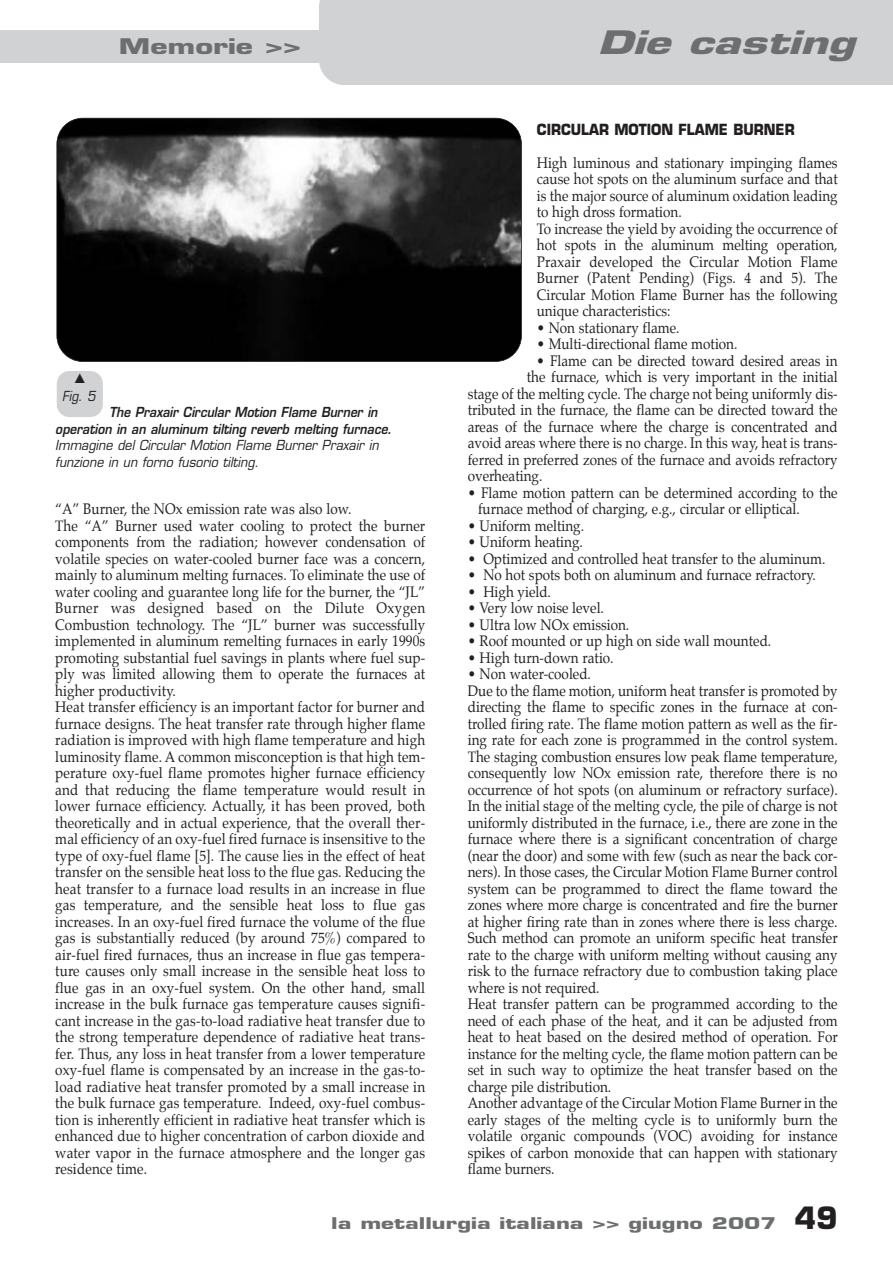
<style>
.page{position:relative;width:893px;height:1263px;background:#fff}
.page>*{position:absolute;margin:0;border:0;box-sizing:border-box;transform-origin:0 0}
.t1{font:italic 700 31.5px "Eurostile";color:#6c6e70;scale:1.43 1}
.t2{font:700 21px "Eurostile";color:#6c6e70;scale:1.43 1}
.t3{font:700 15.75px "Eurostile";color:#6c6e70;scale:1.43 1}
.t4{font:15px/16.5px "Palatino";color:#231f20;scale:.9 1}
.t5{font:700 15px "Eurostile";color:#231f20;scale:.9 1}
.t6{font:italic 600 13.5px/16.5px "Eurostile";color:#231f20;scale:.9 1}
.t7{font:italic 13.5px/18px "Eurostile";color:#231f20;text-align:center;scale:.9 1}
.s1{font-weight:400}
.s2{font-size:30px;color:#231f20}
</style>
<div class="page">
<div style="left:319px;top:0;width:574px;height:85px;background:#d1d2d4"></div>
<div style="left:0;top:30px;width:383px;height:32px;background:#d1d2d4"></div>
<img style="left:57px;top:118px;width:464px;height:243px;border-radius:26px">
<div style="left:56px;top:118px;width:466px;height:244px;border:2px solid #231f20;border-radius:26px"></div>
<div style="left:57px;top:371px;width:46px;height:46px;background:#d1d2d4;border-radius:13px"></div>
<p class="t2" style="left:119px;top:39px;width:129px">Memorie &gt;&gt;</p>
<p class="t7" style="left:62px;top:370px;width:41px">▲<br>Fig. 5</p>
<p class="t6" style="left:55px;top:405px;width:378px;text-indent:54px">The Praxair Circular Motion Flame Burner in operation in an aluminum tilting reverb melting furnace.<br><span class="s1">Immagine del Circular Motion Flame Burner Praxair in funzione in un forno fusorio tilting.</span></p>
<p class="t4" style="left:55px;top:502px;width:413px">“A” Burner, the NOx emission rate was also low.<br>The “A” Burner used water cooling to protect the burner components from the radiation; however condensation of volatile species on water-cooled burner face was a concern, mainly to aluminum melting furnaces. To eliminate the use of water cooling and guarantee long life for the burner, the “JL” Burner was designed based on the Dilute Oxygen Combustion technology. The “JL” burner was successfully implemented in aluminum remelting furnaces in early 1990s promoting substantial fuel savings in plants where fuel sup&shy;ply was limited allowing them to operate the furnaces at higher productivity.<br>Heat transfer efficiency is an important factor for burner and furnace designs. The heat transfer rate through higher flame radiation is improved with high flame temperature and high luminosity flame. A common misconception is that high tem&shy;perature oxy-fuel flame promotes higher furnace efficiency and that reducing the flame temperature would result in lower furnace efficiency. Actually, it has been proved, both theoretically and in actual experience, that the overall ther&shy;mal efficiency of an oxy-fuel fired furnace is insensitive to the type of oxy-fuel flame [5]. The cause lies in the effect of heat transfer on the sensible heat loss to the flue gas. Reducing the heat transfer to a furnace load results in an increase in flue gas temperature, and the sensible heat loss to flue gas increases. In an oxy-fuel fired furnace the volume of the flue gas is substantially reduced (by around 75%) compared to air-fuel fired furnaces, thus an increase in flue gas tempera&shy;ture causes only small increase in the sensible heat loss to flue gas in an oxy-fuel system. On the other hand, small increase in the bulk furnace gas temperature causes signifi&shy;cant increase in the gas-to-load radiative heat transfer due to the strong temperature dependence of radiative heat trans&shy;fer. Thus, any loss in heat transfer from a lower temperature oxy-fuel flame is compensated by an increase in the gas-to&shy;load radiative heat transfer promoted by a small increase in the bulk furnace gas temperature. Indeed, oxy-fuel combus&shy;tion is inherently efficient in radiative heat transfer which is enhanced due to higher concentration of carbon dioxide and water vapor in the furnace atmosphere and the longer gas residence time.</p>
<p class="t1" style="left:598px;top:31px;width:188px">Die casting</p>
<p class="t5" style="left:537px;top:123px;width:288px">CIRCULAR MOTION FLAME BURNER</p>
<p class="t4" style="left:537px;top:155px;width:336px">High luminous and stationary impinging flames cause hot spots on the aluminum surface and that is the major source of aluminum oxidation leading to high dross formation.<br>To increase the yield by avoiding the occurrence of hot spots in the aluminum melting operation, Praxair developed the Circular Motion Flame Burner (Patent Pending) (Figs. 4 and 5). The Circular Motion Flame Burner has the following unique characteristics:</p>
<p class="t4" style="left:537px;top:320px;width:160px">• Non stationary flame.</p>
<p class="t4" style="left:537px;top:337px;width:224px">• Multi-directional flame motion.</p>
<p class="t4" style="left:536px;top:353px;width:336px">• Flame can be directed toward desired areas in</p>
<p class="t4" style="left:527px;top:370px;width:347px">the furnace, which is very important in the initial</p>
<p class="t4" style="left:468px;top:386px;width:413px">stage of the melting cycle. The charge not being uniformly dis-</p>
<p class="t4" style="left:468px;top:403px;width:412px">tributed in the furnace, the flame can be directed toward the</p>
<p class="t4" style="left:468px;top:419px;width:413px">areas of the furnace where the charge is concentrated and</p>
<p class="t4" style="left:468px;top:436px;width:413px">avoid areas where there is no charge. In this way, heat is trans-</p>
<p class="t4" style="left:468px;top:452px;width:412px">ferred in preferred zones of the furnace and avoids refractory</p>
<p class="t4" style="left:468px;top:469px;width:84px">overheating.</p>
<p class="t4" style="left:478px;top:485px;width:401px;text-indent:-10px">• Flame motion pattern can be determined according to the furnace method of charging, e.g., circular or elliptical.</p>
<p class="t4" style="left:468px;top:518px;width:131px">• Uniform melting.</p>
<p class="t4" style="left:468px;top:535px;width:129px">• Uniform heating.</p>
<p class="t4" style="left:468px;top:551px;width:399px">• Optimized and controlled heat transfer to the aluminum.</p>
<p class="t4" style="left:468px;top:568px;width:388px">• No hot spots both on aluminum and furnace refractory.</p>
<p class="t4" style="left:468px;top:584px;width:94px">• High yield.</p>
<p class="t4" style="left:468px;top:601px;width:153px">• Very low noise level.</p>
<p class="t4" style="left:468px;top:617px;width:181px">• Ultra low NOx emission.</p>
<p class="t4" style="left:468px;top:634px;width:339px">• Roof mounted or up high on side wall mounted.</p>
<p class="t4" style="left:468px;top:650px;width:164px">• High turn-down ratio.</p>
<p class="t4" style="left:468px;top:667px;width:413px">• Non water-cooled.<br>Due to the flame motion, uniform heat transfer is promoted by directing the flame to specific zones in the furnace at con&shy;trolled firing rate. The flame motion pattern as well as the fir&shy;ing rate for each zone is programmed in the control system.<br>The staging combustion ensures low peak flame temperature, consequently low NOx emission rate, therefore there is no occurrence of hot spots (on aluminum or refractory surface).<br>In the initial stage of the melting cycle, the pile of charge is not uniformly distributed in the furnace, i.e., there are zone in the furnace where there is a significant concentration of charge (near the door) and some with few (such as near the back cor&shy;ners). In those cases, the Circular Motion Flame Burner control system can be programmed to direct the flame toward the zones where more charge is concentrated and fire the burner at higher firing rate than in zones where there is less charge.<br>Such method can promote an uniform specific heat transfer rate to the charge with uniform melting without causing any risk to the furnace refractory due to combustion taking place where is not required.<br>Heat transfer pattern can be programmed according to the need of each phase of the heat, and it can be adjusted from heat to heat based on the desired method of operation. For instance for the melting cycle, the flame motion pattern can be set in such way to optimize the heat transfer based on the charge pile distribution.<br>Another advantage of the Circular Motion Flame Burner in the early stages of the melting cycle is to uniformly burn the volatile organic compounds (VOC) avoiding for instance spikes of carbon monoxide that can happen with stationary flame burners.</p>
<p class="t3" style="left:331px;top:1217px;width:356px">la metallurgia italiana &gt;&gt; giugno 2007 <span class="s2">49</span></p>
</div>
